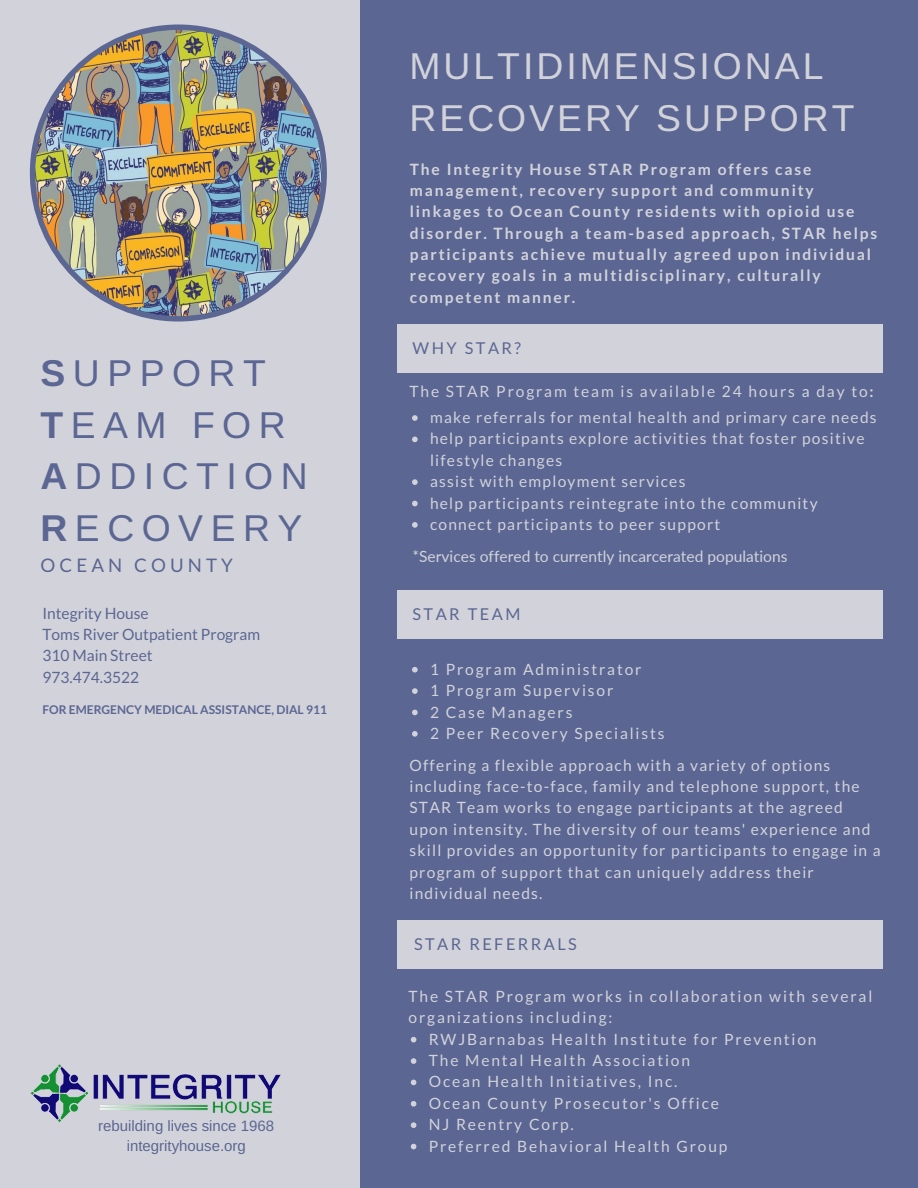
<style>
.page{position:relative;width:918px;height:1188px;background:#5b6693}
.page>*{position:absolute;margin:0;border:0;box-sizing:border-box;transform-origin:0 0}
.t1{font:37.35px/51.8px "Arimo";letter-spacing:.08em;color:#d2d3da}
.t2{font:37.35px/51.8px "Arimo";letter-spacing:.2em;color:#5b6693}
.t3{font:18.75px "Lato";letter-spacing:.22em;color:#5b6693}
.t4{font:16.35px "Lato";letter-spacing:.15em;color:#5b6693}
.t5{font:15.6px/21.3px "Lato";letter-spacing:.08em;color:#d2d3da}
.t6{font:15.6px/21.3px "Lato";letter-spacing:.12em;color:#d2d3da}
.t7{font:700 15.6px/21.3px "Lato";letter-spacing:.12em;color:#d2d3da}
.t8{font:15.6px/21.3px "Lato";color:#5b6693}
.t9{font:15.6px "Lato";color:#d2d3da}
.t10{font:15px/20.2px "Arimo";color:#5b6693;text-align:center}
.t11{font:700 12px "Lato";color:#5b6693}
.s1{font-weight:700}
</style>
<div class="page">
<div style="left:397px;top:324px;width:486px;height:49px;background:#d2d3da"></div>
<div style="left:0;top:0;width:359px;height:1188px;background:#d2d3da"></div>
<img style="left:30px;top:24px;width:297px;height:298px">
<div style="left:397px;top:590px;width:486px;height:49px;background:#d2d3da"></div>
<svg style="left:412px;top:667px;width:6px;height:6px"></svg>
<svg style="left:412px;top:688px;width:6px;height:6px"></svg>
<svg style="left:412px;top:710px;width:6px;height:5px"></svg>
<svg style="left:412px;top:731px;width:6px;height:6px"></svg>
<div style="left:397px;top:920px;width:486px;height:49px;background:#d2d3da"></div>
<svg style="left:411px;top:1037px;width:5px;height:5px"></svg>
<svg style="left:411px;top:1058px;width:5px;height:6px"></svg>
<svg style="left:411px;top:1080px;width:5px;height:5px"></svg>
<svg style="left:411px;top:1101px;width:5px;height:6px"></svg>
<svg style="left:411px;top:1122px;width:5px;height:6px"></svg>
<svg style="left:411px;top:1144px;width:5px;height:5px"></svg>
<svg style="left:412px;top:415px;width:6px;height:6px"></svg>
<svg style="left:412px;top:437px;width:6px;height:5px"></svg>
<svg style="left:412px;top:479px;width:6px;height:6px"></svg>
<svg style="left:412px;top:501px;width:6px;height:5px"></svg>
<svg style="left:412px;top:522px;width:6px;height:6px"></svg>
<img style="left:30px;top:1064px;width:251px;height:59px">
<h1 class="t1" style="left:409px;top:40px;width:447px">MULTIDIMENSIONAL<br>RECOVERY SUPPORT</h1>
<p class="t7" style="left:410px;top:158px;width:469px">The Integrity House STAR Program offers case management, recovery support and community linkages to Ocean County residents with opioid use disorder. Through a team-based approach, STAR helps participants achieve mutually agreed upon individual recovery goals in a multidisciplinary, culturally competent manner.</p>
<h1 class="t2" style="left:41px;top:347px;width:269px"><span class="s1">S</span>UPPORT<br><span class="s1">T</span>EAM FOR<br><span class="s1">A</span>DDICTION<br><span class="s1">R</span>ECOVERY</h1>
<p class="t3" style="left:41px;top:554px;width:194px">OCEAN COUNTY</p>
<p class="t4" style="left:413px;top:338px;width:110px">WHY STAR?</p>
<p class="t5" style="left:409px;top:378px;width:469px;line-height:26.2px;text-align:right">The STAR Program team is available 24 hours a day to<span class="s1">: </span>make referrals for mental health and primary care needs</p>
<p class="t5" style="left:430px;top:428px;width:436px">help participants explore activities that foster positive lifestyle changes<br>assist with employment services<br>help participants reintegrate into the community connect participants to peer support</p>
<p class="t9" style="left:413px;top:547px;width:376px">*Services offered to currently incarcerated populations</p>
<p class="t8" style="left:42px;top:602px;width:219px">Integrity House<br>Toms River Outpatient Program<br>310 Main Street<br>973.474.3522</p>
<p class="t4" style="left:413px;top:604px;width:109px">STAR TEAM</p>
<p class="t6" style="left:430px;top:658px;width:236px">1 Program Administrator<br>1 Program Supervisor<br>2 Case Managers<br>2 Peer Recovery Specialists</p>
<p class="t5" style="left:409px;top:754px;width:473px">Offering a flexible approach with a variety of options including face-to-face, family and telephone support, the STAR Team works to engage participants at the agreed upon intensity. The diversity of our teams' experience and skill provides an opportunity for participants to engage in a program of support that can uniquely address their individual needs.</p>
<p class="t4" style="left:414px;top:934px;width:164px">STAR REFERRALS</p>
<p class="t11" style="left:42px;top:702px;width:286px">FOR EMERGENCY MEDICAL ASSISTANCE, DIAL 911</p>
<p class="t10" style="left:98px;top:1116px;width:177px">rebuilding lives since 1968 integrityhouse.org</p>
<p class="t6" style="left:409px;top:985px;width:465px">The STAR Program works in collaboration with several organizations including:</p>
<p class="t6" style="left:429px;top:1028px;width:389px">RWJBarnabas Health Institute for Prevention<br>The Mental Health Association<br>Ocean Health Initiatives, Inc.<br>Ocean County Prosecutor's Office<br>NJ Reentry Corp.<br>Preferred Behavioral Health Group</p>
</div>
